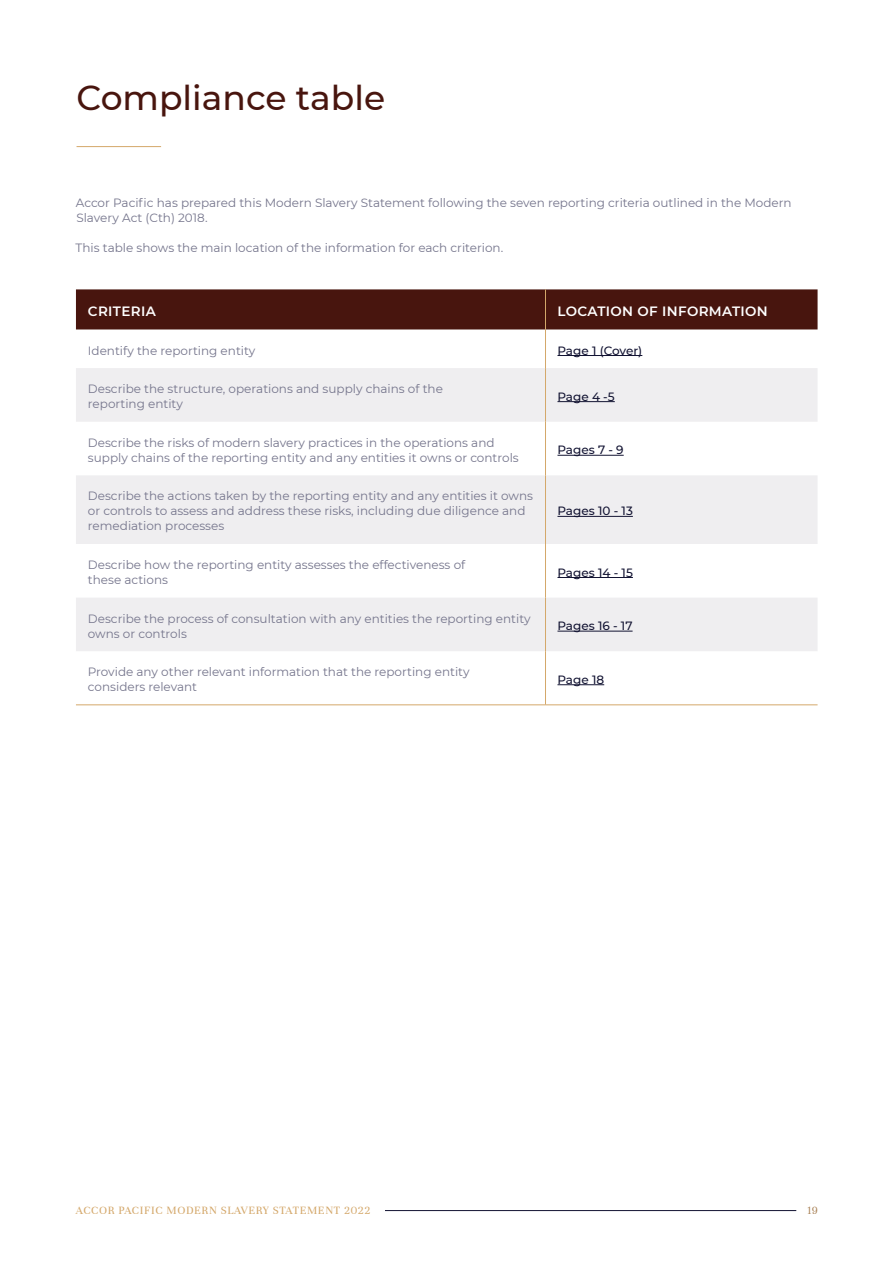
<style>
.page{position:relative;width:893px;height:1263px;background:#fff}
.page>*{position:absolute;margin:0;border:0;box-sizing:border-box;transform-origin:0 0}
.t1{font:500 34.5px "Montserrat";color:#48150e}
.t2{font:600 13.5px "Montserrat";letter-spacing:.025em;color:#fff}
.t3{font:12px/15px "Montserrat";color:#75758c}
.t4{font:500 12px "Montserrat";color:#121332}
.t5{font:12px "Unna";letter-spacing:.05em;color:#d4a86b}
.t6{font:12px "Unna";color:#a88054}
</style>
<div class="page">
<hr style="left:77px;top:146px;width:84px;height:1px;background:#d4a86b">
<div style="left:76px;top:289px;width:742px;height:40px;background:#48150e"></div>
<svg style="left:76px;top:368px;width:741px;height:283px;fill:#efeef0"></svg>
<hr style="left:545px;top:289px;width:1px;height:40px;background:#d4a86b">
<hr style="left:545px;top:329px;width:1px;height:39px;background:#d4a86b">
<hr style="left:545px;top:368px;width:1px;height:54px;background:#d4a86b">
<hr style="left:545px;top:422px;width:1px;height:53px;background:#d4a86b">
<hr style="left:545px;top:475px;width:1px;height:69px;background:#d4a86b">
<hr style="left:545px;top:544px;width:1px;height:54px;background:#d4a86b">
<hr style="left:545px;top:598px;width:1px;height:53px;background:#d4a86b">
<hr style="left:545px;top:651px;width:1px;height:54px;background:#d4a86b">
<hr style="left:76px;top:705px;width:469px;height:1px;background:#d4a86b">
<hr style="left:545px;top:705px;width:272px;height:1px;background:#d4a86b">
<hr style="left:557px;top:355px;width:85px;height:1px;background:#121332">
<hr style="left:557px;top:401px;width:58px;height:1px;background:#121332">
<hr style="left:557px;top:455px;width:67px;height:1px;background:#121332">
<hr style="left:557px;top:516px;width:76px;height:1px;background:#121332">
<hr style="left:557px;top:577px;width:76px;height:1px;background:#121332">
<hr style="left:557px;top:631px;width:76px;height:1px;background:#121332">
<hr style="left:557px;top:684px;width:47px;height:1px;background:#121332">
<hr style="left:385px;top:1210px;width:411px;height:1px;background:#121332">
<h1 class="t1" style="left:77px;top:74px;width:310px">Compliance table</h1>
<p class="t3" style="left:76px;top:195px;width:717px">Accor Pacific has prepared this Modern Slavery Statement following the seven reporting criteria outlined in the Modern<br>Slavery Act (Cth) 2018.</p>
<p class="t3" style="left:76px;top:240px;width:429px">This table shows the main location of the information for each criterion.</p>
<p class="t2" style="left:88px;top:302px;width:69px">CRITERIA</p>
<p class="t2" style="left:557px;top:302px;width:212px">LOCATION OF INFORMATION</p>
<p class="t3" style="left:88px;top:342px;width:169px">Identify the reporting entity</p>
<p class="t4" style="left:557px;top:342px;width:86px">Page 1 (Cover)</p>
<p class="t3" style="left:88px;top:381px;width:356px">Describe the structure, operations and supply chains of the reporting entity</p>
<p class="t4" style="left:557px;top:388px;width:59px">Page 4 -5</p>
<p class="t3" style="left:88px;top:435px;width:432px">Describe the risks of modern slavery practices in the operations and supply chains of the reporting entity and any entities it owns or controls</p>
<p class="t4" style="left:557px;top:442px;width:68px">Pages 7 - 9</p>
<p class="t3" style="left:88px;top:488px;width:447px">Describe the actions taken by the reporting entity and any entities it owns or controls to assess and address these risks, including due diligence and remediation processes</p>
<p class="t4" style="left:557px;top:503px;width:77px">Pages 10 - 13</p>
<p class="t3" style="left:88px;top:557px;width:379px">Describe how the reporting entity assesses the effectiveness of these actions</p>
<p class="t4" style="left:557px;top:564px;width:77px">Pages 14 - 15</p>
<p class="t3" style="left:88px;top:610px;width:444px">Describe the process of consultation with any entities the reporting entity owns or controls</p>
<p class="t4" style="left:557px;top:618px;width:77px">Pages 16 - 17</p>
<p class="t3" style="left:88px;top:664px;width:383px">Provide any other relevant information that the reporting entity considers relevant</p>
<p class="t4" style="left:557px;top:671px;width:48px">Page 18</p>
<p class="t5" style="left:76px;top:1203px;width:296px">ACCOR PACIFIC MODERN SLAVERY STATEMENT 2022</p>
<p class="t6" style="left:807px;top:1203px;width:12px">19</p>
</div>
